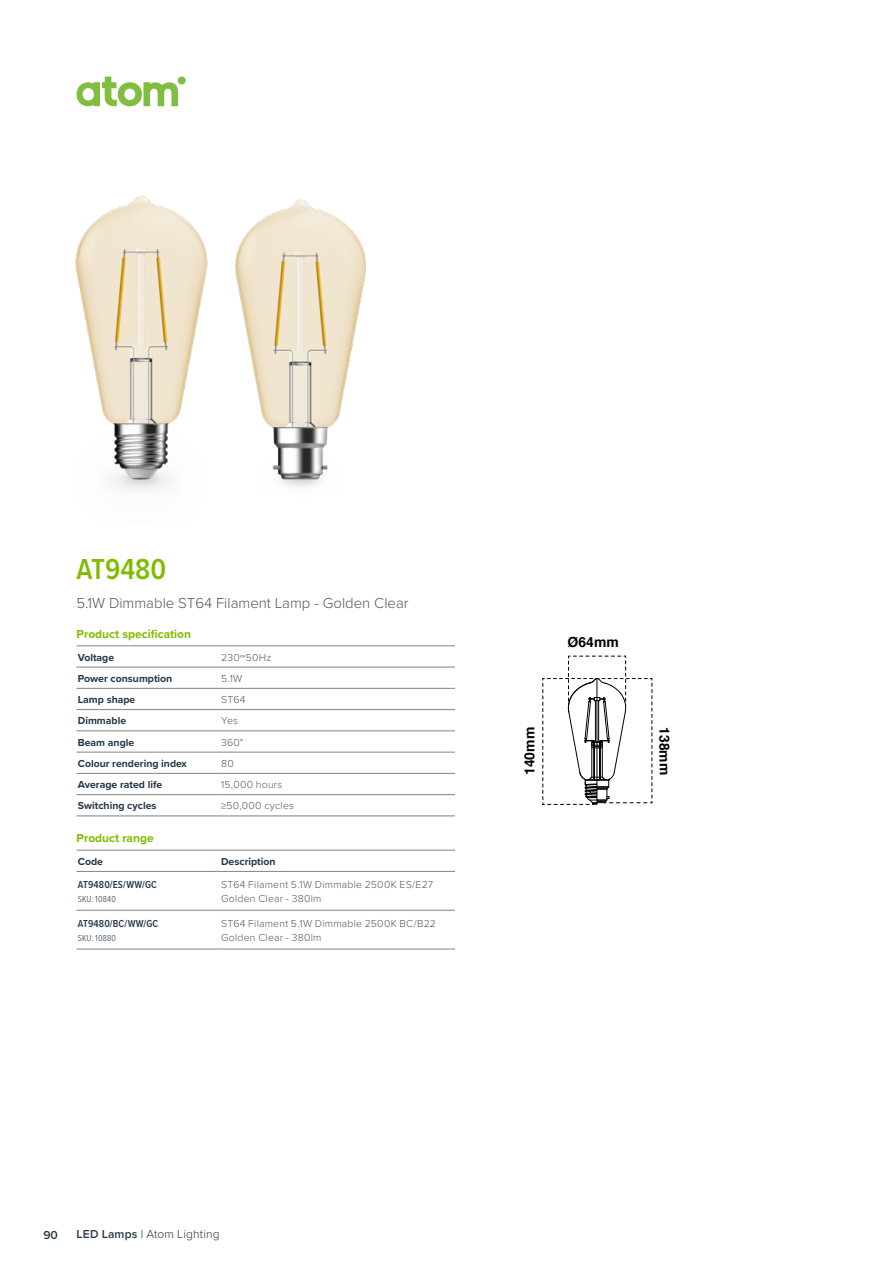
<style>
.page{position:relative;width:893px;height:1263px;background:#fff}
.page>*{position:absolute;margin:0;border:0;box-sizing:border-box;transform-origin:0 0}
.NEW_AT_H1_PMS_376_C{font:600 30px "Proxima Nova Cond";color:#80bc00}
.Product_Description{font:300 15px "Proxima Nova";color:#56565a}
.t1{font:700 13.95px "Helvetica";color:#000}
.ATOM_Table_Main_head{font:700 12px "Proxima Nova";color:#80bc00}
.t2{font:300 12px "Proxima Nova";letter-spacing:.015em;color:#263746}
.t3{font:600 12px "Proxima Nova";color:#263746}
.Body_copy_PMS_Cool_g{font:300 10.5px/13.5px "Proxima Nova";letter-spacing:.02em;color:#56565a}
.Table_heading_Bold_P{font:700 10.5px "Proxima Nova";color:#263746}
.Product_code_CONDENS{font:600 10.5px "Proxima Nova Cond";letter-spacing:.01em;color:#263746}
.AT-EV_SKU_Heading_PM{font:300 9px "Proxima Nova Cond";letter-spacing:.02em;color:#263746}
.s1{font-weight:400}
.s2{font-weight:600}
</style>
<div class="page">
<svg style="left:77px;top:77px;width:101px;height:29px"></svg>
<div style="left:178px;top:77px;width:8px;height:7px;background:#81bd41;border-radius:50%"></div>
<svg style="left:542px;top:656px;width:111px;height:149px"></svg>
<hr style="left:77px;top:645px;width:144px;height:1px;background:#808387">
<hr style="left:221px;top:645px;width:234px;height:1px;background:#808387">
<hr style="left:77px;top:667px;width:144px;height:1px;background:#808387">
<hr style="left:221px;top:667px;width:234px;height:1px;background:#808387">
<hr style="left:77px;top:688px;width:144px;height:1px;background:#808387">
<hr style="left:221px;top:688px;width:234px;height:1px;background:#808387">
<hr style="left:77px;top:709px;width:144px;height:1px;background:#808387">
<hr style="left:221px;top:709px;width:234px;height:1px;background:#808387">
<hr style="left:77px;top:731px;width:144px;height:1px;background:#808387">
<hr style="left:221px;top:731px;width:234px;height:1px;background:#808387">
<hr style="left:77px;top:752px;width:144px;height:1px;background:#808387">
<hr style="left:221px;top:752px;width:234px;height:1px;background:#808387">
<hr style="left:77px;top:773px;width:144px;height:1px;background:#808387">
<hr style="left:221px;top:773px;width:234px;height:1px;background:#808387">
<hr style="left:77px;top:794px;width:144px;height:1px;background:#808387">
<hr style="left:221px;top:794px;width:234px;height:1px;background:#808387">
<hr style="left:77px;top:816px;width:144px;height:1px;background:#808387">
<hr style="left:221px;top:816px;width:234px;height:1px;background:#808387">
<hr style="left:77px;top:850px;width:144px;height:1px;background:#808387">
<hr style="left:221px;top:850px;width:234px;height:1px;background:#808387">
<hr style="left:77px;top:871px;width:144px;height:1px;background:#808387">
<hr style="left:221px;top:871px;width:234px;height:1px;background:#808387">
<hr style="left:77px;top:910px;width:144px;height:1px;background:#808387">
<hr style="left:221px;top:910px;width:234px;height:1px;background:#808387">
<hr style="left:77px;top:949px;width:144px;height:1px;background:#808387">
<hr style="left:221px;top:949px;width:234px;height:1px;background:#808387">
<img style="left:75px;top:195px;width:133px;height:295px">
<img style="left:235px;top:199px;width:131px;height:288px">
<p class="NEW_AT_H1_PMS_376_C" style="left:77px;top:547px;width:91px">AT9480</p>
<p class="Product_Description" style="left:77px;top:591px;width:334px">5.1W Dimmable ST64 Filament Lamp - Golden Clear</p>
<p class="ATOM_Table_Main_head" style="left:77px;top:625px;width:116px">Product specification</p>
<p class="Table_heading_Bold_P" style="left:78px;top:649px;width:38px">Voltage</p>
<p class="Body_copy_PMS_Cool_g" style="left:221px;top:650px;width:52px">230<span class="s1">~</span>50Hz</p>
<p class="Table_heading_Bold_P" style="left:78px;top:670px;width:96px">Power consumption</p>
<p class="Body_copy_PMS_Cool_g" style="left:221px;top:671px;width:23px">5.1W</p>
<p class="Table_heading_Bold_P" style="left:78px;top:692px;width:59px">Lamp shape</p>
<p class="Body_copy_PMS_Cool_g" style="left:221px;top:692px;width:26px">ST64</p>
<p class="Table_heading_Bold_P" style="left:78px;top:713px;width:50px">Dimmable</p>
<p class="Body_copy_PMS_Cool_g" style="left:221px;top:713px;width:18px">Yes</p>
<p class="Table_heading_Bold_P" style="left:78px;top:734px;width:58px">Beam angle</p>
<p class="Body_copy_PMS_Cool_g" style="left:221px;top:735px;width:24px">360°</p>
<p class="Table_heading_Bold_P" style="left:78px;top:755px;width:111px">Colour rendering index</p>
<p class="Body_copy_PMS_Cool_g" style="left:221px;top:756px;width:14px">80</p>
<p class="Table_heading_Bold_P" style="left:78px;top:777px;width:86px">Average rated life</p>
<p class="Body_copy_PMS_Cool_g" style="left:221px;top:777px;width:63px">15,000 hours</p>
<p class="Table_heading_Bold_P" style="left:78px;top:798px;width:80px">Switching cycles</p>
<p class="Body_copy_PMS_Cool_g" style="left:221px;top:799px;width:74px">≥50,000 cycles</p>
<p class="ATOM_Table_Main_head" style="left:77px;top:829px;width:79px">Product range</p>
<p class="Table_heading_Bold_P" style="left:78px;top:853px;width:27px">Code</p>
<p class="Table_heading_Bold_P" style="left:221px;top:853px;width:56px">Description</p>
<p class="Product_code_CONDENS" style="left:78px;top:877px;width:81px">AT9480/ES/WW/GC</p>
<p class="AT-EV_SKU_Heading_PM" style="left:78px;top:892px;width:40px">SKU: 10840</p>
<p class="Body_copy_PMS_Cool_g" style="left:221px;top:877px;width:213px">ST64 Filament 5.1W Dimmable 2500K ES/E27<br>Golden Clear - 380lm</p>
<p class="Product_code_CONDENS" style="left:78px;top:916px;width:82px">AT9480/BC/WW/GC</p>
<p class="AT-EV_SKU_Heading_PM" style="left:78px;top:931px;width:40px">SKU: 10880</p>
<p class="Body_copy_PMS_Cool_g" style="left:221px;top:916px;width:216px">ST64 Filament 5.1W Dimmable 2500K BC/B22<br>Golden Clear - 380lm</p>
<p class="t1" style="left:568px;top:634px;width:53px">Ø64mm</p>
<p class="t1" style="left:521px;top:775px;width:50px;rotate:-90deg">140mm</p>
<p class="t1" style="left:673px;top:727px;width:50px;rotate:89deg">138mm</p>
<p class="t3" style="left:43px;top:1225px;width:16px">90</p>
<p class="t2" style="left:77px;top:1225px;width:145px"><span class="s2">LED Lamps</span> <span class="s1">|</span> Atom Lighting</p>
</div>
